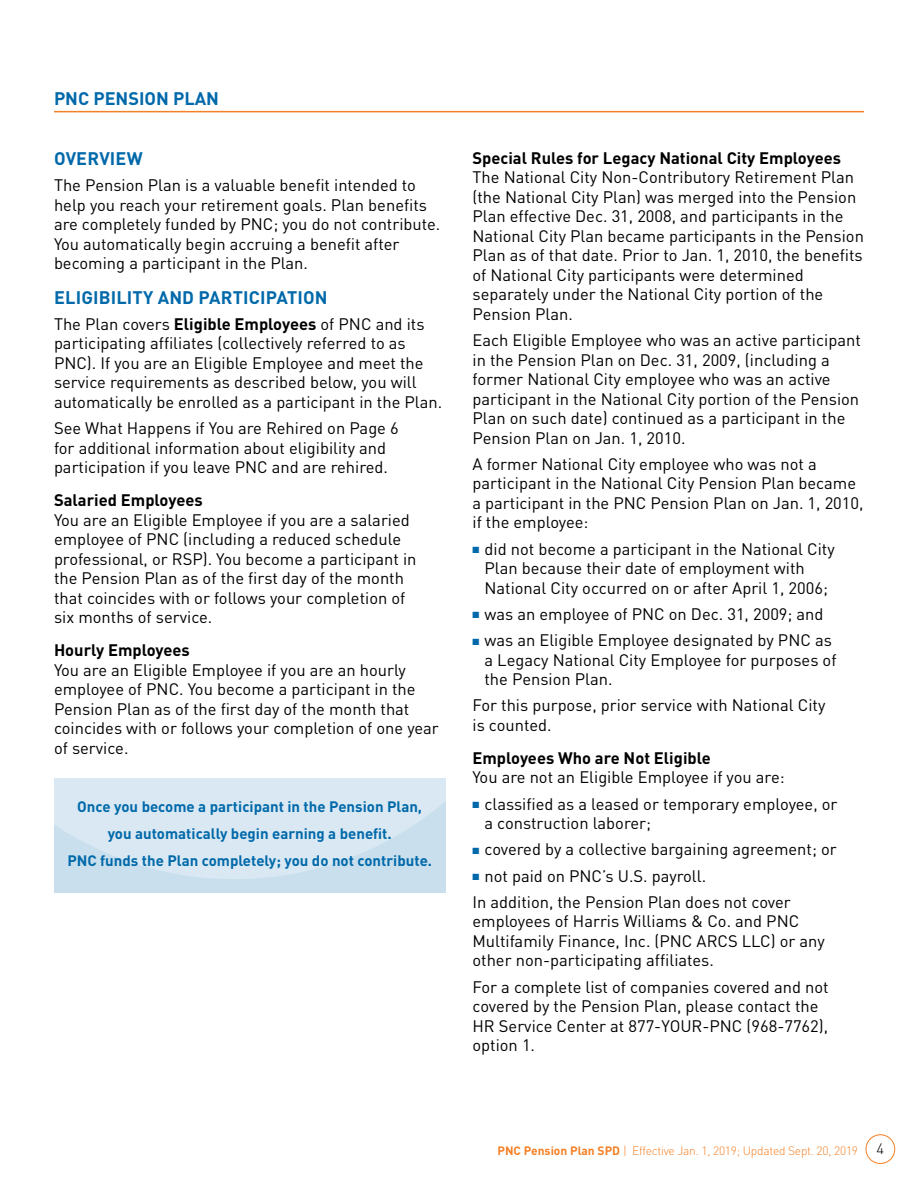
<style>
.page{position:relative;width:918px;height:1188px;background:#fff}
.page>*{position:absolute;margin:0;border:0;box-sizing:border-box;transform-origin:0 0}
.Blue_Heading{font:700 18px "DIN Pro";letter-spacing:.01em;color:#0069aa}
.BULLET_TIER1{font:16.5px/19.5px "DIN Pro";color:#000}
.Black_head{font:700 16.5px "DIN Pro";color:#000}
.Blue_pullout{font:700 15px/27px "DIN Pro";color:#0069aa;text-align:center}
.t1{font:300 12px "DIN Pro";letter-spacing:-.02em;color:#f58025}
.s1{font-weight:700}
.s2{color:#0069aa}
.s3{font-size:15px;color:#000}
</style>
<div class="page">
<hr style="left:54px;top:111px;width:810px;height:1px;background:#f58025">
<div style="left:866px;top:1134px;width:29px;height:30px;border:1px solid #f58025;border-radius:50%"></div>
<hr style="left:54px;top:889px;width:392px;height:4px;background:#c9dfed">
<svg style="left:54px;top:779px;width:392px;height:110px;background:#d4e5f0"></svg>
<p class="Blue_Heading" style="left:54px;top:86px;width:167px">PNC PENSION PLAN</p>
<p class="Blue_Heading" style="left:54px;top:146px;width:90px">OVERVIEW</p>
<p class="BULLET_TIER1" style="left:54px;top:175px;width:388px">The Pension Plan is a valuable benefit intended to help you reach your retirement goals. Plan benefits are completely funded by PNC; you do not contribute.<br>You automatically begin accruing a benefit after becoming a participant in the Plan.</p>
<p class="Blue_Heading" style="left:54px;top:285px;width:275px">ELIGIBILITY AND PARTICIPATION</p>
<p class="BULLET_TIER1" style="left:54px;top:314px;width:390px">The Plan covers <span class="s1">Eligible Employees</span> of PNC and its participating affiliates (collectively referred to as PNC). If you are an Eligible Employee and meet the service requirements as described below, you will automatically be enrolled as a participant in the Plan.</p>
<p class="BULLET_TIER1" style="left:54px;top:418px;width:346px">See What Happens if You are Rehired on Page 6 for additional information about eligibility and participation if you leave PNC and are rehired.</p>
<p class="Black_head" style="left:54px;top:489px;width:150px">Salaried Employees</p>
<p class="BULLET_TIER1" style="left:54px;top:509px;width:364px">You are an Eligible Employee if you are a salaried employee of PNC (including a reduced schedule professional, or RSP). You become a participant in the Pension Plan as of the first day of the month that coincides with or follows your completion of six months of service.</p>
<p class="Black_head" style="left:54px;top:639px;width:137px">Hourly Employees</p>
<p class="BULLET_TIER1" style="left:54px;top:659px;width:386px">You are an Eligible Employee if you are an hourly employee of PNC. You become a participant in the Pension Plan as of the first day of the month that coincides with or follows your completion of one year of service.</p>
<p class="Blue_pullout" style="left:77px;top:792px;width:346px">Once you become a participant in the Pension Plan,</p>
<p class="Blue_pullout" style="left:67px;top:819px;width:366px">you automatically begin earning a benefit.<br>PNC funds the Plan completely; you do not contribute.</p>
<p class="Black_head" style="left:472px;top:147px;width:370px">Special Rules for Legacy National City Employees</p>
<p class="BULLET_TIER1" style="left:472px;top:167px;width:393px">The National City Non-Contributory Retirement Plan (the National City Plan) was merged into the Pension Plan effective Dec. 31, 2008, and participants in the National City Plan became participants in the Pension Plan as of that date. Prior to Jan. 1, 2010, the benefits of National City participants were determined separately under the National City portion of the Pension Plan.</p>
<p class="BULLET_TIER1" style="left:472px;top:330px;width:390px">Each Eligible Employee who was an active participant in the Pension Plan on Dec. 31, 2009, (including a former National City employee who was an active participant in the National City portion of the Pension Plan on such date) continued as a participant in the Pension Plan on Jan. 1, 2010.</p>
<p class="BULLET_TIER1" style="left:472px;top:453px;width:392px">A former National City employee who was not a participant in the National City Pension Plan became a participant in the PNC Pension Plan on Jan. 1, 2010, if the employee:</p>
<p class="BULLET_TIER1" style="left:484px;top:538px;width:352px;text-indent:-12px"><span class="s2">■</span> did not become a participant in the National City<br>Plan because their date of employment with<br>National City occurred on or after April 1, 2006;</p>
<p class="BULLET_TIER1" style="left:472px;top:603px;width:353px"><span class="s2">■</span> was an employee of PNC on Dec. 31, 2009; and</p>
<p class="BULLET_TIER1" style="left:484px;top:630px;width:354px;text-indent:-12px"><span class="s2">■</span> was an Eligible Employee designated by PNC as a Legacy National City Employee for purposes of the Pension Plan.</p>
<p class="BULLET_TIER1" style="left:472px;top:695px;width:354px">For this purpose, prior service with National City is counted.</p>
<p class="Black_head" style="left:472px;top:747px;width:240px">Employees Who are Not Eligible</p>
<p class="BULLET_TIER1" style="left:472px;top:767px;width:314px">You are not an Eligible Employee if you are:</p>
<p class="BULLET_TIER1" style="left:484px;top:793px;width:355px;text-indent:-12px"><span class="s2">■</span> classified as a leased or temporary employee, or a construction laborer;</p>
<p class="BULLET_TIER1" style="left:472px;top:839px;width:366px"><span class="s2">■</span> covered by a collective bargaining agreement; or</p>
<p class="BULLET_TIER1" style="left:472px;top:865px;width:235px"><span class="s2">■</span> not paid on PNC’s U.S. payroll.</p>
<p class="BULLET_TIER1" style="left:472px;top:891px;width:354px">In addition, the Pension Plan does not cover employees of Harris Williams &amp; Co. and PNC Multifamily Finance, Inc. (PNC ARCS LLC) or any other non-participating affiliates.</p>
<p class="BULLET_TIER1" style="left:472px;top:976px;width:358px">For a complete list of companies covered and not covered by the Pension Plan, please contact the HR Service Center at 877-YOUR-PNC (968-7762), option 1.</p>
<p class="t1" style="left:498px;top:1142px;width:388px"><span class="s1">PNC Pension Plan SPD</span> | Effective Jan. 1, 2019; Updated Sept. 20, 2019 <span class="s3">4</span></p>
</div>
